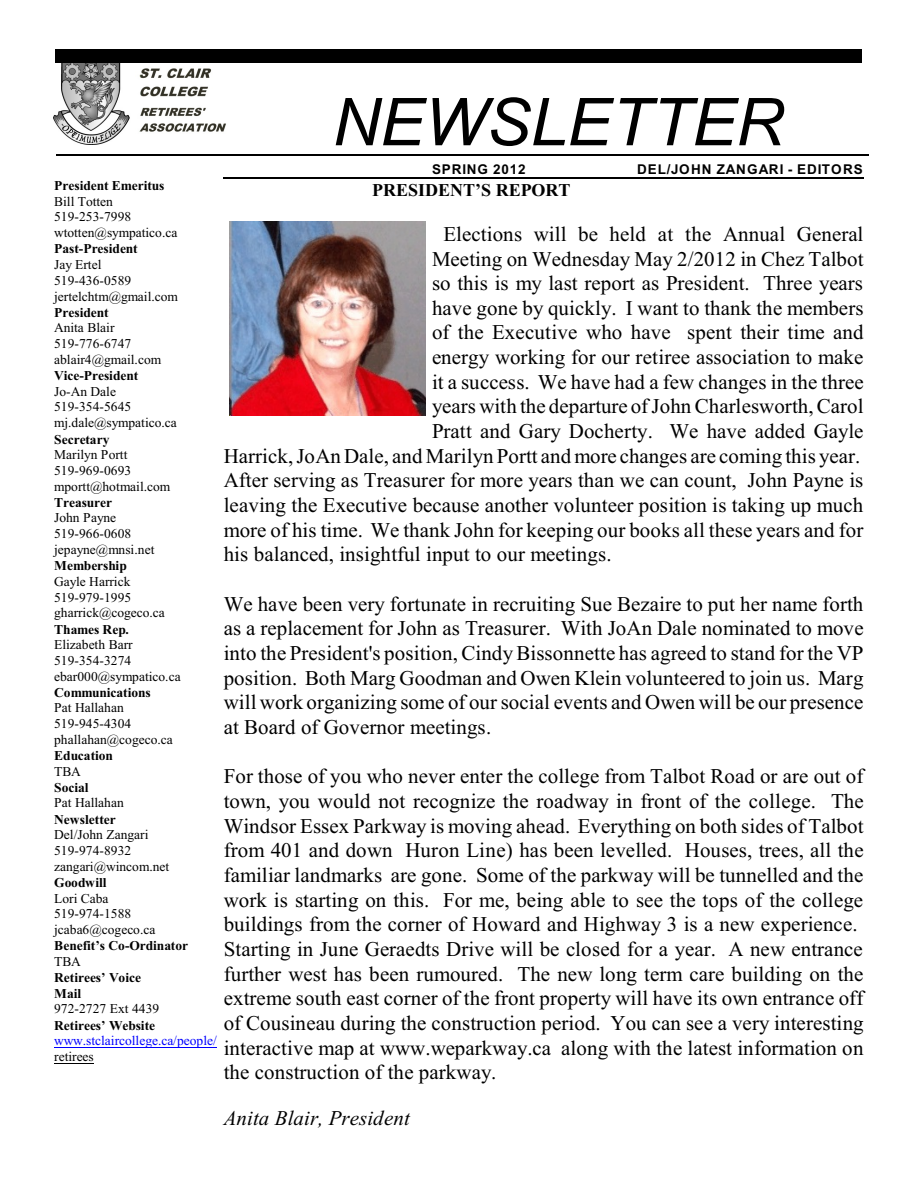
<style>
.page{position:relative;width:918px;height:1188px;background:#fff}
.page>*{position:absolute;margin:0;border:0;box-sizing:border-box;transform-origin:0 0}
.t1{font:italic 66px "Arial";color:#000}
.t2{font:21px/24.6px "Times New Roman";color:#000;text-align:justify}
.t3{font:italic 21px "Times New Roman";color:#000}
.t4{font:700 18px "Times New Roman";color:#000}
.t5{font:13.5px/15.9px "Times New Roman";color:#000}
.t6{font:700 13.5px/15.9px "Times New Roman";color:#000}
.t7{font:700 13.5px "Arial";letter-spacing:.07em;color:#000}
.t8{font:13.5px "Times New Roman";color:#00f}
</style>
<div class="page">
<img style="left:54px;top:62px;width:172px;height:83px">
<hr style="left:54px;top:1048px;width:163px;height:1px;background:#00f">
<hr style="left:54px;top:1063px;width:40px;height:1px;background:#000">
<img style="left:230px;top:221px;width:195px;height:194px">
<div style="left:56px;top:50px;width:806px;height:13px;background:#000"></div>
<hr style="left:57px;top:154px;width:812px;height:2px;background:#000">
<hr style="left:224px;top:177px;width:640px;height:1px;background:#000">
<h1 class="t1" style="left:332px;top:97px;width:453px">NEWSLETTER</h1>
<p class="t7" style="left:432px;top:164px;width:95px">SPRING 2012</p>
<p class="t7" style="left:637px;top:164px;width:227px">DEL/JOHN ZANGARI - EDITORS</p>
<p class="t4" style="left:372px;top:183px;width:200px">PRESIDENT’S REPORT</p>
<p class="t2" style="left:444px;top:224px;width:421px">Elections will be held at the Annual General</p>
<p class="t2" style="left:432px;top:248px;width:433px">Meeting on Wednesday May 2/2012 in Chez Talbot</p>
<p class="t2" style="left:432px;top:273px;width:433px">so this is my last report as President. Three years</p>
<p class="t2" style="left:432px;top:298px;width:433px">have gone by quickly. I want to thank the members</p>
<p class="t2" style="left:432px;top:322px;width:433px">of the Executive who have spent their time and</p>
<p class="t2" style="left:432px;top:347px;width:433px">energy working for our retiree association to make</p>
<p class="t2" style="left:432px;top:371px;width:433px">it a success. We have had a few changes in the three</p>
<p class="t2" style="left:432px;top:396px;width:433px">years with the departure ofJohn Charlesworth, Carol</p>
<p class="t2" style="left:432px;top:421px;width:433px">Pratt and Gary Docherty. We have added Gayle</p>
<p class="t2" style="left:224px;top:445px;width:638px">Harrick, JoAn Dale, and Marilyn Portt and more changes are coming this year.</p>
<p class="t2" style="left:224px;top:470px;width:641px">After serving as Treasurer for more years than we can count, John Payne is</p>
<p class="t2" style="left:224px;top:495px;width:641px">leaving the Executive because another volunteer position is taking up much</p>
<p class="t2" style="left:224px;top:519px;width:641px">more of his time. We thank John for keeping our books all these years and for</p>
<p class="t2" style="left:224px;top:544px;width:389px">his balanced, insightful input to our meetings.</p>
<p class="t2" style="left:224px;top:593px;width:641px">We have been very fortunate in recruiting Sue Bezaire to put her name forth as a replacement for John as Treasurer. With JoAn Dale nominated to move into the President's position, CindyBissonnette has agreed to stand for the VP position. Both Marg Goodman and Owen Klein volunteered to join us. Marg will work organizing some of our social events and Owen will be our presence at Board of Governor meetings.</p>
<p class="t2" style="left:224px;top:766px;width:641px;text-align:left">For those of you who never enter the college from Talbot Road or are out of town, you would not recognize the roadway in front of the college. The Windsor Essex Parkway is moving ahead. Everything on both sides of Talbot from 401 and down Huron Line) has been levelled. Houses, trees, all the familiar landmarks are gone. Some of the parkway will be tunnelled and the work is starting on this. For me, being able to see the tops of the college buildings from the corner of Howard and Highway 3 is a new experience.<br>Starting in June Geraedts Drive will be closed for a year. A new entrance further west has been rumoured. The new long term care building on the extreme south east corner of the front property will have its own entrance off of Cousineau during the construction period. You can see a very interesting interactive map at www.weparkway.ca along with the latest information on the construction of the parkway.</p>
<p class="t3" style="left:224px;top:1111px;width:188px">Anita Blair, President</p>
<p class="t6" style="left:54px;top:179px;width:112px">President Emeritus</p>
<p class="t5" style="left:54px;top:194px;width:125px">Bill Totten<br>519-253-7998 wtotten@sympatico.ca</p>
<p class="t6" style="left:54px;top:242px;width:85px">Past-President</p>
<p class="t5" style="left:54px;top:258px;width:125px">Jay Ertel<br>519-436-0589 jertelchtm@gmail.com</p>
<p class="t6" style="left:54px;top:306px;width:56px">President</p>
<p class="t5" style="left:54px;top:321px;width:109px">Anita Blair<br>519-776-6747 ablair4@gmail.com</p>
<p class="t6" style="left:54px;top:369px;width:86px">Vice-President</p>
<p class="t5" style="left:54px;top:384px;width:124px">Jo-An Dale<br>519-354-5645 mj.dale@sympatico.ca</p>
<p class="t6" style="left:54px;top:432px;width:57px">Secretary</p>
<p class="t5" style="left:54px;top:448px;width:118px">Marilyn Portt<br>519-969-0693 mportt@hotmail.com</p>
<p class="t6" style="left:54px;top:496px;width:60px">Treasurer</p>
<p class="t5" style="left:54px;top:511px;width:102px">John Payne<br>519-966-0608 jepayne@mnsi.net</p>
<p class="t6" style="left:54px;top:559px;width:74px">Membership</p>
<p class="t5" style="left:54px;top:575px;width:112px">Gayle Harrick<br>519-979-1995 gharrick@cogeco.ca</p>
<p class="t6" style="left:54px;top:623px;width:76px">Thames Rep.</p>
<p class="t5" style="left:54px;top:638px;width:128px">Elizabeth Barr<br>519-354-3274 ebar000@sympatico.ca</p>
<p class="t6" style="left:54px;top:686px;width:98px">Communications</p>
<p class="t5" style="left:54px;top:701px;width:120px">Pat Hallahan<br>519-945-4304 phallahan@cogeco.ca</p>
<p class="t6" style="left:54px;top:749px;width:60px">Education</p>
<p class="t5" style="left:54px;top:765px;width:28px">TBA</p>
<p class="t6" style="left:54px;top:781px;width:36px">Social</p>
<p class="t5" style="left:54px;top:796px;width:71px">Pat Hallahan</p>
<p class="t6" style="left:54px;top:813px;width:63px">Newsletter</p>
<p class="t5" style="left:54px;top:828px;width:117px">Del/John Zangari<br>519-974-8932 zangari@wincom.net</p>
<p class="t6" style="left:54px;top:876px;width:54px">Goodwill</p>
<p class="t5" style="left:54px;top:891px;width:103px">Lori Caba<br>519-974-1588 jcaba6@cogeco.ca</p>
<p class="t6" style="left:54px;top:939px;width:135px">Benefit’s Co-Ordinator</p>
<p class="t5" style="left:54px;top:955px;width:28px">TBA</p>
<p class="t6" style="left:54px;top:971px;width:88px">Retirees’ Voice<br>Mail</p>
<p class="t5" style="left:54px;top:1002px;width:107px">972-2727 Ext 4439</p>
<p class="t6" style="left:54px;top:1019px;width:103px">Retirees’ Website</p>
<p class="t8" style="left:54px;top:1036px;width:164px">www.stclaircollege.ca/people/</p>
<p class="t5" style="left:54px;top:1050px;width:41px">retirees</p>
</div>
